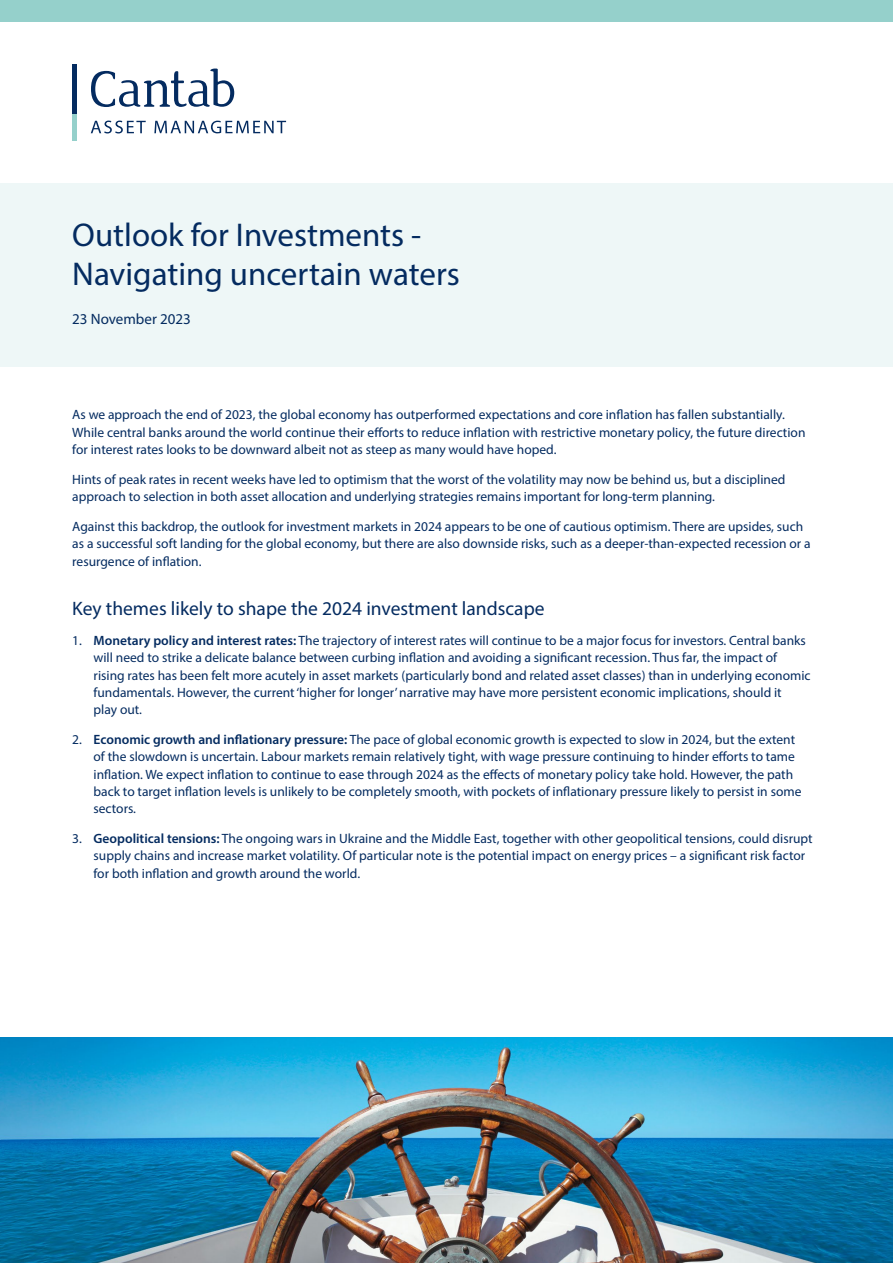
<style>
.page{position:relative;width:893px;height:1263px;background:#fff}
.page>*{position:absolute;margin:0;border:0;box-sizing:border-box;transform-origin:0 0}
.t1{font:33px/39px "Myriad Pro";color:#042b60}
.t2{font:19.5px "Myriad Pro";color:#042b60}
.t3{font:15px "Myriad Pro";color:#042b60}
.t4{font:13.5px/17.2px "Myriad Pro";color:#042b60}
.s1{font-weight:600}
</style>
<div class="page">
<svg style="left:91px;top:69px;width:143px;height:38px"></svg>
<svg style="left:91px;top:121px;width:55px;height:12px"></svg>
<svg style="left:154px;top:121px;width:132px;height:12px"></svg>
<hr style="left:72px;top:64px;width:4px;height:50px;background:#042b60">
<hr style="left:72px;top:114px;width:4px;height:26px;background:#95d0cb">
<div style="left:0;top:0;width:893px;height:21px;background:#95d0cb"></div>
<img style="left:0;top:1037px;width:893px;height:226px">
<div style="left:0;top:183px;width:893px;height:184px;background:#eef7f7"></div>
<h1 class="t1" style="left:72px;top:215px;width:389px">Outlook for Investments -<br>Navigating uncertain waters</h1>
<p class="t3" style="left:72px;top:310px;width:120px">23 November 2023</p>
<p class="t4" style="left:72px;top:406px;width:735px">As we approach the end of 2023, the global economy has outperformed expectations and core inflation has fallen substantially.<br>While central banks around the world continue their efforts to reduce inflation with restrictive monetary policy, the future direction for interest rates looks to be downward albeit not as steep as many would have hoped.</p>
<p class="t4" style="left:72px;top:470px;width:715px">Hints of peak rates in recent weeks have led to optimism that the worst of the volatility may now be behind us, but a disciplined approach to selection in both asset allocation and underlying strategies remains important for long-term planning.</p>
<p class="t4" style="left:72px;top:518px;width:740px">Against this backdrop, the outlook for investment markets in 2024 appears to be one of cautious optimism. There are upsides, such as a successful soft landing for the global economy, but there are also downside risks, such as a deeper-than-expected recession or a resurgence of inflation.</p>
<h2 class="t2" style="left:72px;top:596px;width:474px">Key themes likely to shape the 2024 investment landscape</h2>
<p class="t4" style="left:94px;top:632px;width:718px;text-indent:-21px">1. <span class="s1">Monetary policy and interest rates:</span> The trajectory of interest rates will continue to be a major focus for investors. Central banks will need to strike a delicate balance between curbing inflation and avoiding a significant recession. Thus far, the impact of rising rates has been felt more acutely in asset markets (particularly bond and related asset classes) than in underlying economic fundamentals. However, the current ‘higher for longer’ narrative may have more persistent economic implications, should it<br>play out.</p>
<p class="t4" style="left:94px;top:731px;width:709px;text-indent:-21px">2. <span class="s1">Economic growth and inflationary pressure:</span> The pace of global economic growth is expected to slow in 2024, but the extent of the slowdown is uncertain. Labour markets remain relatively tight, with wage pressure continuing to hinder efforts to tame inflation. We expect inflation to continue to ease through 2024 as the effects of monetary policy take hold. However, the path back to target inflation levels is unlikely to be completely smooth, with pockets of inflationary pressure likely to persist in some sectors.</p>
<p class="t4" style="left:94px;top:830px;width:721px;text-indent:-21px">3. <span class="s1">Geopolitical tensions:</span> The ongoing wars in Ukraine and the Middle East, together with other geopolitical tensions, could disrupt supply chains and increase market volatility. Of particular note is the potential impact on energy prices – a significant risk factor for both inflation and growth around the world.</p>
</div>
